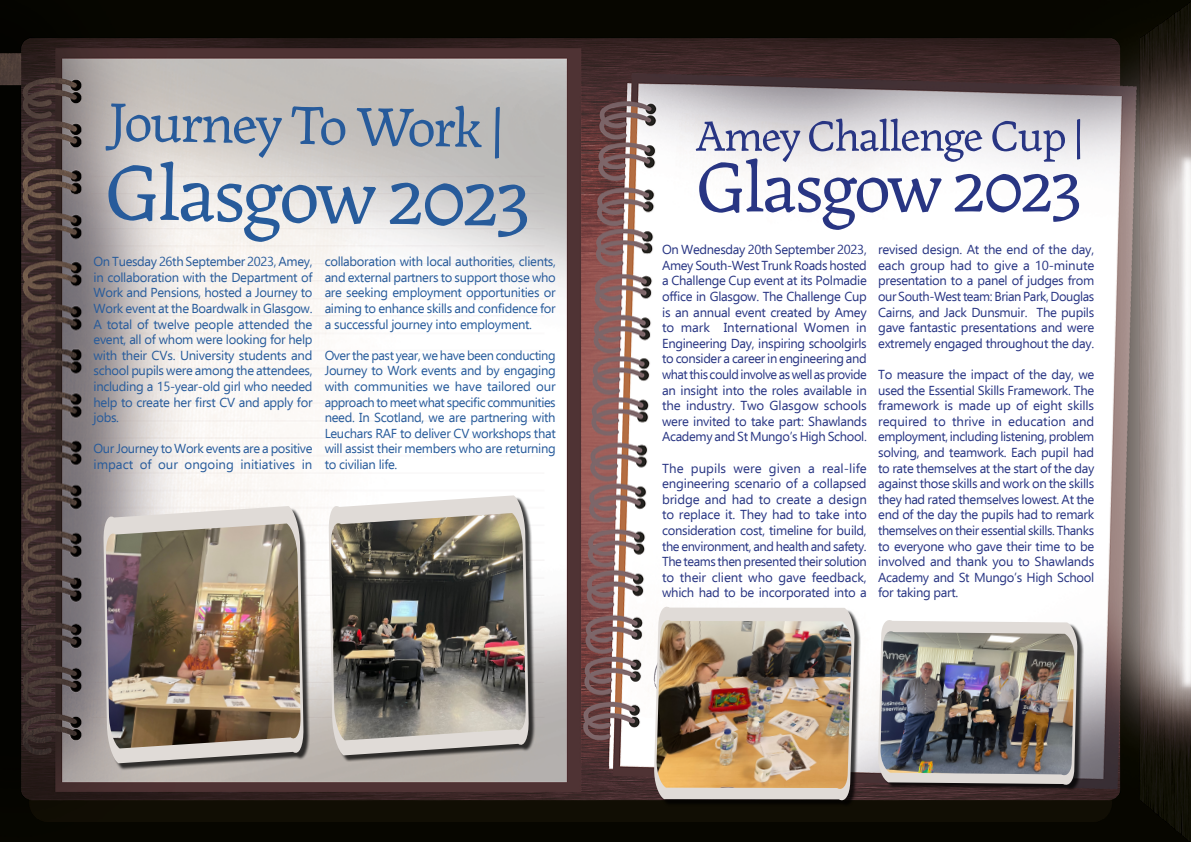
<style>
.page{position:relative;width:1191px;height:842px;background:#fff}
.page>*{position:absolute;margin:0;border:0;box-sizing:border-box;transform-origin:0 0}
.t1{font:92.7px "Landa";color:#275b9b}
.t2{font:84px "Landa";letter-spacing:-.025em;color:#283583}
.t3{font:65px "Landa";color:#275b9b}
.t4{font:50.9px "Landa";letter-spacing:-.025em;color:#283583}
.t5{font:13px/15.6px "Ebrima";letter-spacing:-.025em;color:#283583;text-align:justify}
.t6{font:13px/15.6px "Ebrima";letter-spacing:-.025em;color:#275b9b;text-align:justify}
</style>
<div class="page">
<img style="left:0;top:0;width:1191px;height:842px">
<svg style="left:73px;top:501px;width:260px;height:268px;background:#a6a19f"></svg>
<svg style="left:298px;top:490px;width:261px;height:271px"></svg>
<svg style="left:80px;top:518px;width:247px;height:236px;background:#9f9a9a"></svg>
<img style="left:106px;top:523px;width:195px;height:225px">
<svg style="left:305px;top:508px;width:247px;height:238px"></svg>
<img style="left:331px;top:513px;width:195px;height:227px">
<svg style="left:626px;top:593px;width:256px;height:221px"></svg>
<svg style="left:632px;top:607px;width:244px;height:195px"></svg>
<img style="left:656px;top:620px;width:195px;height:171px">
<svg style="left:853px;top:607px;width:248px;height:190px"></svg>
<svg style="left:859px;top:619px;width:236px;height:168px"></svg>
<img style="left:880px;top:631px;width:194px;height:146px">
<h3 class="t3" style="left:107px;top:82px;width:399px;rotate:1deg">Journey To Work |</h3>
<h1 class="t1" style="left:106px;top:136px;width:428px;rotate:1deg">Glasgow 2023</h1>
<p class="t6" style="left:325px;top:253px;width:233px">collaboration with local authorities, clients, and external partners to support those who are seeking employment opportunities or aiming to enhance skills and confidence for a successful journey into employment.</p>
<p class="t6" style="left:325px;top:347px;width:233px">Over the past year, we have been conducting Journey to Work events and by engaging with communities we have tailored our approach to meet what specific communities need. In Scotland, we are partnering with Leuchars RAF to deliver CV workshops that will assist their members who are returning to civilian life.</p>
<p class="t6" style="left:94px;top:253px;width:220px">On Tuesday 26th September 2023, Amey, in collaboration with the Department of Work and Pensions, hosted a Journey to Work event at the Boardwalk in Glasgow.<br>A total of twelve people attended the event, all of whom were looking for help with their CVs. University students and school pupils were among the attendees, including a 15-year-old girl who needed help to create her first CV and apply for jobs.</p>
<p class="t6" style="left:94px;top:441px;width:220px">Our Journey to Work events are a positive impact of our ongoing initiatives in</p>
<h3 class="t4" style="left:696px;top:105px;width:389px">Amey Challenge Cup |</h3>
<h2 class="t2" style="left:696px;top:136px;width:388px">Glasgow 2023</h2>
<p class="t5" style="left:878px;top:241px;width:218px">revised design. At the end of the day, each group had to give a 10-minute presentation to a panel of judges from our South-West team: Brian Park, Douglas Cairns, and Jack Dunsmuir. The pupils gave fantastic presentations and were extremely engaged throughout the day.</p>
<p class="t5" style="left:878px;top:366px;width:218px">To measure the impact of the day, we used the Essential Skills Framework. The framework is made up of eight skills required to thrive in education and employment, including listening, problem solving, and teamwork. Each pupil had to rate themselves at the start of the day against those skills and work on the skills they had rated themselves lowest. At the end of the day the pupils had to remark themselves on their essential skills. Thanks to everyone who gave their time to be involved and thank you to Shawlands Academy and St Mungo’s High School for taking part.</p>
<p class="t5" style="left:662px;top:241px;width:206px">On Wednesday 20th September 2023, Amey South-West Trunk Roads hosted a Challenge Cup event at its Polmadie office in Glasgow. The Challenge Cup is an annual event created by Amey to mark International Women in Engineering Day, inspiring schoolgirls to consider a career in engineering and what this could involve as well as provide an insight into the roles available in the industry. Two Glasgow schools were invited to take part: Shawlands Academy and St Mungo’s High School.</p>
<p class="t5" style="left:662px;top:460px;width:206px">The pupils were given a real-life engineering scenario of a collapsed bridge and had to create a design to replace it. They had to take into consideration cost, timeline for build, the environment, and health and safety.<br>The teams then presented their solution to their client who gave feedback, which had to be incorporated into a</p>
</div>
